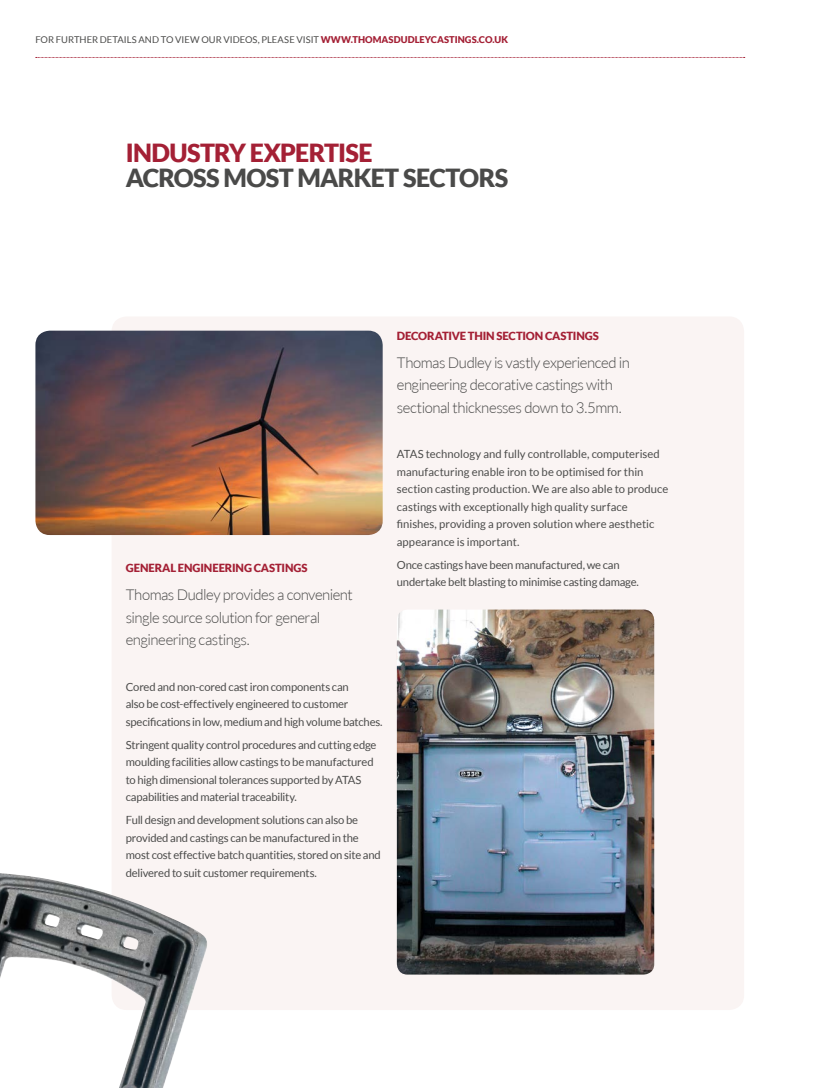
<style>
.page{position:relative;width:815px;height:1088px;background:#fff}
.page>*{position:absolute;margin:0;border:0;box-sizing:border-box;transform-origin:0 0}
.t1{font:900 25px "Lato";letter-spacing:-.03em;color:#4a4a49}
.t2{font:900 25px "Lato";letter-spacing:-.025em;color:#a42035}
.t3{font:300 15px/22.5px "Lato";letter-spacing:-.035em;color:#4a4a49}
.t4{font:11.25px/17.5px "Lato";letter-spacing:-.015em;color:#4a4a49}
.t5{font:11.25px/17.5px "Lato";letter-spacing:.005em;color:#4a4a49}
.t6{font:900 11.25px "Lato";letter-spacing:-.01em;color:#a42035}
.t7{font:9.38px "Lato";letter-spacing:.005em;color:#4a4a49}
.s1{font-weight:900;color:#a42035}
</style>
<div class="page">
<svg style="left:36px;top:57px;width:709px;height:1px"></svg>
<div style="left:112px;top:316px;width:632px;height:694px;background:#faf4f3;border-radius:15px"></div>
<img style="left:0;top:873px;width:207px;height:215px">
<img style="left:397px;top:609px;width:257px;height:365px">
<img style="left:35px;top:331px;width:348px;height:204px">
<p class="t7" style="left:35px;top:34px;width:474px">FOR FURTHER DETAILS AND TO VIEW OUR VIDEOS, PLEASE VISIT <span class="s1">WWW.THOMASDUDLEYCASTINGS.CO.UK</span></p>
<h1 class="t2" style="left:126px;top:138px;width:248px">INDUSTRY EXPERTISE</h1>
<h1 class="t1" style="left:126px;top:163px;width:384px">ACROSS MOST MARKET SECTORS</h1>
<p class="t6" style="left:126px;top:562px;width:183px">GENERAL ENGINEERING CASTINGS</p>
<h2 class="t3" style="left:126px;top:584px;width:228px">Thomas Dudley provides a convenient single source solution for general engineering castings.</h2>
<p class="t4" style="left:126px;top:678px;width:258px">Cored and non-cored cast iron components can<br>also be cost-effectively engineered to customer specifications in low, medium and high volume batches.</p>
<p class="t4" style="left:126px;top:736px;width:252px">Stringent quality control procedures and cutting edge moulding facilities allow castings to be manufactured to high dimensional tolerances supported by ATAS capabilities and material traceability.</p>
<p class="t4" style="left:126px;top:811px;width:257px">Full design and development solutions can also be provided and castings can be manufactured in the most cost effective batch quantities, stored on site and delivered to suit customer requirements.</p>
<p class="t6" style="left:397px;top:329px;width:203px">DECORATIVE THIN SECTION CASTINGS</p>
<h2 class="t3" style="left:397px;top:351px;width:235px">Thomas Dudley is vastly experienced in engineering decorative castings with sectional thicknesses down to 3.5mm.</h2>
<p class="t5" style="left:397px;top:445px;width:273px">ATAS technology and fully controllable, computerised manufacturing enable iron to be optimised for thin section casting production. We are also able to produce castings with exceptionally high quality surface finishes, providing a proven solution where aesthetic appearance is important.</p>
<p class="t4" style="left:397px;top:556px;width:244px">Once castings have been manufactured, we can undertake belt blasting to minimise casting damage.</p>
</div>
